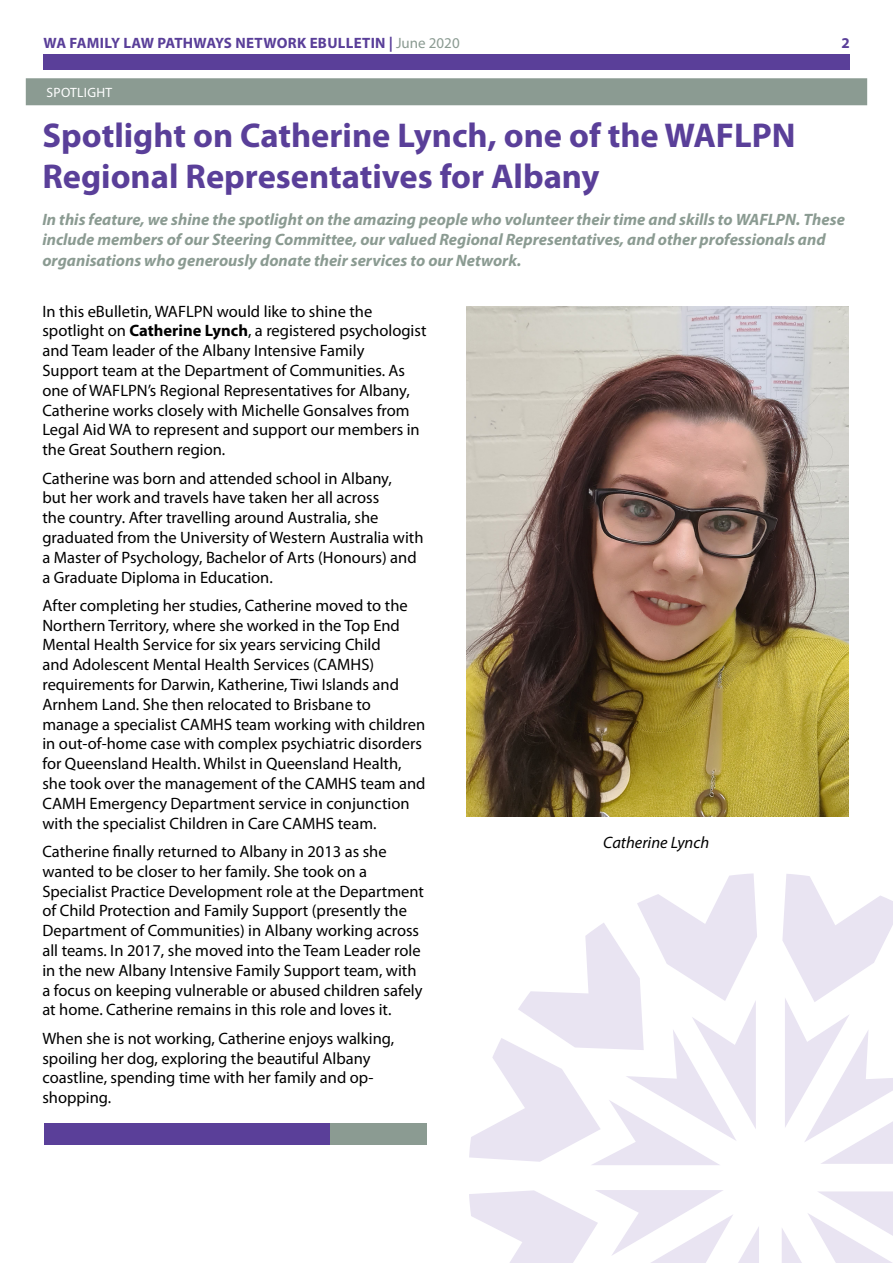
<style>
.page{position:relative;width:893px;height:1263px;background:#fff}
.page>*{position:absolute;margin:0;border:0;box-sizing:border-box;transform-origin:0 0}
.t1{font:700 34.5px/41.4px "Myriad Pro";color:#5a3f99}
.t2{font:16.5px/19.8px "Myriad Pro";color:#000}
.t3{font:italic 700 16.5px/20.4px "Myriad Pro";color:#8b9b92}
.t4{font:italic 16.5px "Myriad Pro";color:#000}
.t5{font:700 15px "Myriad Pro";letter-spacing:.02em;color:#5a3f99}
.t6{font:13.5px "Myriad Pro";letter-spacing:.02em;color:#fff}
.s1{font-weight:400;color:#8b9b92}
.s2{font-weight:700}
</style>
<div class="page">
<div style="left:43px;top:54px;width:807px;height:16px;background:#5a3f99"></div>
<div style="left:44px;top:1123px;width:286px;height:21px;background:#5a3f99"></div>
<div style="left:330px;top:1123px;width:97px;height:21px;background:#8b9b92"></div>
<div style="left:26px;top:78px;width:841px;height:27px;background:#8b9b92"></div>
<img style="left:466px;top:307px;width:383px;height:509px">
<svg style="left:782px;top:874px;width:111px;height:290px"></svg>
<svg style="left:782px;top:1191px;width:111px;height:72px"></svg>
<svg style="left:469px;top:1190px;width:290px;height:73px"></svg>
<svg style="left:469px;top:873px;width:288px;height:292px"></svg>
<p class="t5" style="left:44px;top:33px;width:418px">WA FAMILY LAW PATHWAYS NETWORK EBULLETIN | <span class="s1">June 2020</span></p>
<p class="t5" style="left:841px;top:33px;width:10px">2</p>
<p class="t6" style="left:47px;top:84px;width:67px">SPOTLIGHT</p>
<h1 class="t1" style="left:42px;top:114px;width:755px">Spotlight on Catherine Lynch, one of the WAFLPN<br>Regional Representatives for Albany</h1>
<p class="t3" style="left:42px;top:209px;width:804px">In this feature, we shine the spotlight on the amazing people who volunteer their time and skills to WAFLPN. These include members of our Steering Committee, our valued Regional Representatives, and other professionals and organisations who generously donate their services to our Network.</p>
<p class="t2" style="left:42px;top:301px;width:385px">In this eBulletin, WAFLPN would like to shine the spotlight on <span class="s2">Catherine Lynch</span>, a registered psychologist and Team leader of the Albany Intensive Family<br>Support team at the Department of Communities. As one of WAFLPN’s Regional Representatives for Albany, Catherine works closely with Michelle Gonsalves from Legal Aid WA to represent and support our members in the Great Southern region.</p>
<p class="t2" style="left:42px;top:468px;width:383px">Catherine was born and attended school in Albany,<br>but her work and travels have taken her all across<br>the country. After travelling around Australia, she graduated from the University of Western Australia with a Master of Psychology, Bachelor of Arts (Honours) and a Graduate Diploma in Education.</p>
<p class="t2" style="left:42px;top:595px;width:385px">After completing her studies, Catherine moved to the Northern Territory, where she worked in the Top End Mental Health Service for six years servicing Child<br>and Adolescent Mental Health Services (CAMHS) requirements for Darwin, Katherine, Tiwi Islands and Arnhem Land. She then relocated to Brisbane to manage a specialist CAMHS team working with children in out-of-home case with complex psychiatric disorders for Queensland Health. Whilst in Queensland Health, she took over the management of the CAMHS team and CAMH Emergency Department service in conjunction with the specialist Children in Care CAMHS team.</p>
<p class="t2" style="left:42px;top:841px;width:383px">Catherine finally returned to Albany in 2013 as she wanted to be closer to her family. She took on a Specialist Practice Development role at the Department of Child Protection and Family Support (presently the Department of Communities) in Albany working across all teams. In 2017, she moved into the Team Leader role in the new Albany Intensive Family Support team, with a focus on keeping vulnerable or abused children safely at home. Catherine remains in this role and loves it.</p>
<p class="t2" style="left:42px;top:1028px;width:353px">When she is not working, Catherine enjoys walking, spoiling her dog, exploring the beautiful Albany coastline, spending time with her family and op&shy;shopping.</p>
<p class="t4" style="left:603px;top:832px;width:107px">Catherine Lynch</p>
</div>
